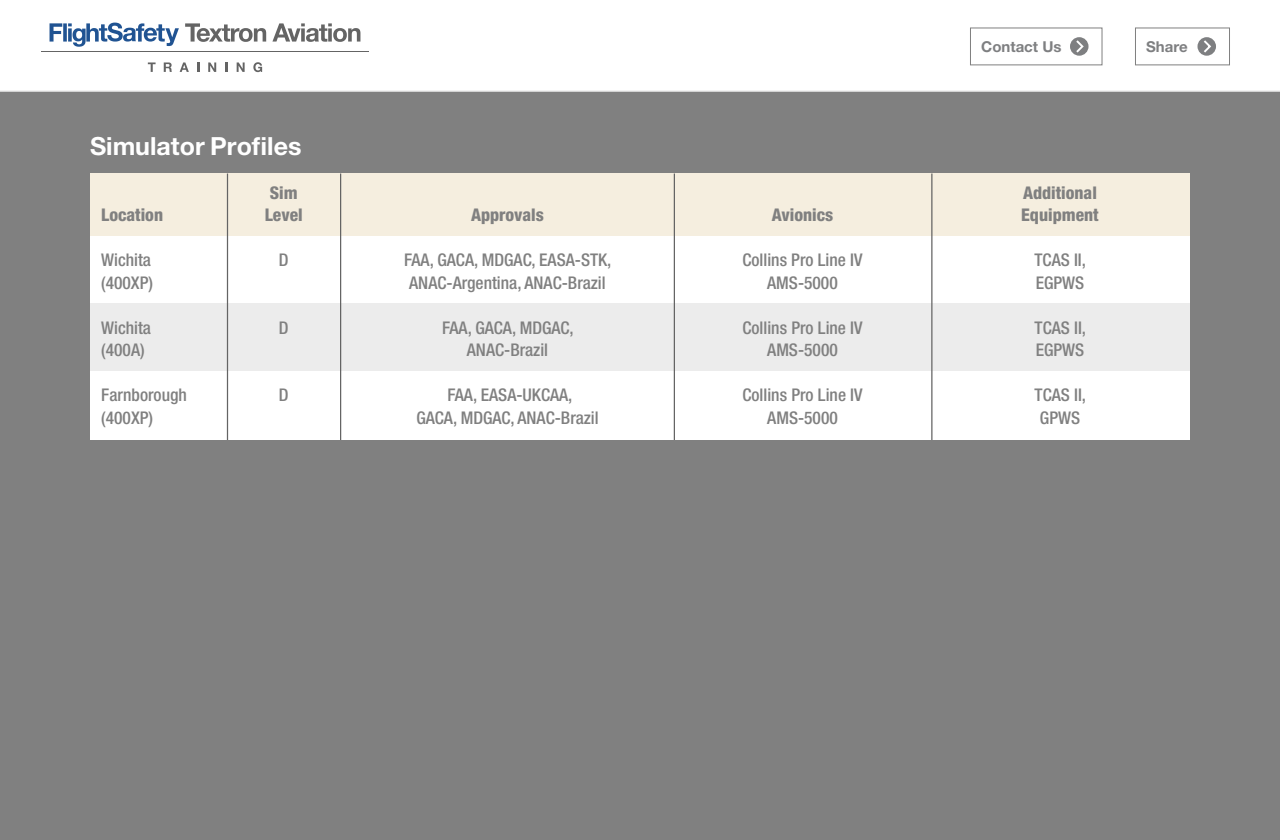
<style>
.page{position:relative;width:1280px;height:840px;background:#fff}
.page>*{position:absolute;margin:0;border:0;box-sizing:border-box;transform-origin:0 0}
.t1{font:700 25px "Helvetica Neue";color:#fff}
.t2{font:500 condensed 17.5px "Helvetica Neue";color:#808080}
.t3{font:800 condensed 17.5px "Helvetica Neue";color:#808080}
.t4{font:700 15px "Helvetica Neue";color:#7e7f81}
</style>
<div class="page">
<svg style="left:50px;top:23px;width:129px;height:24px"></svg>
<svg style="left:185px;top:23px;width:81px;height:19px"></svg>
<svg style="left:272px;top:23px;width:88px;height:19px"></svg>
<hr style="left:41px;top:51px;width:328px;height:1px;background:#646464">
<svg style="left:148px;top:62px;width:8px;height:10px"></svg>
<svg style="left:164px;top:62px;width:8px;height:10px"></svg>
<svg style="left:180px;top:62px;width:9px;height:10px"></svg>
<svg style="left:197px;top:62px;width:2px;height:10px"></svg>
<svg style="left:208px;top:62px;width:8px;height:10px"></svg>
<svg style="left:225px;top:62px;width:2px;height:10px"></svg>
<svg style="left:237px;top:62px;width:8px;height:10px"></svg>
<svg style="left:253px;top:62px;width:9px;height:10px"></svg>
<div style="left:970px;top:27px;width:133px;height:38px;border:1px solid #808080"></div>
<svg style="left:1070px;top:37px;width:19px;height:19px"></svg>
<svg style="left:1074px;top:38px;width:11px;height:17px"></svg>
<div style="left:1135px;top:27px;width:95px;height:38px;border:1px solid #808080"></div>
<div style="left:1198px;top:37px;width:18px;height:19px;background:#7e7f81;border-radius:50%"></div>
<svg style="left:1202px;top:38px;width:11px;height:17px"></svg>
<div style="left:0;top:91px;width:1280px;height:749px;background:#808080"></div>
<div style="left:90px;top:174px;width:1100px;height:266px;background:#fff"></div>
<div style="left:90px;top:174px;width:1100px;height:62px;background:#f5eedf"></div>
<div style="left:90px;top:304px;width:1100px;height:67px;background:#ececec"></div>
<hr style="left:227px;top:174px;width:1px;height:266px;background:#646464">
<hr style="left:340px;top:174px;width:1px;height:266px;background:#646464">
<hr style="left:674px;top:174px;width:1px;height:266px;background:#646464">
<hr style="left:931px;top:174px;width:1px;height:266px;background:#646464">
<hr style="left:0;top:91px;width:1280px;height:1px;background:#dfdfdf">
<p class="t4" style="left:981px;top:37px;width:82px">Contact Us</p>
<p class="t4" style="left:1146px;top:37px;width:43px">Share</p>
<h1 class="t1" style="left:90px;top:130px;width:213px">Simulator Profiles</h1>
<p class="t3" style="left:270px;top:182px;width:29px">Sim</p>
<p class="t3" style="left:1023px;top:182px;width:75px">Additional</p>
<p class="t3" style="left:101px;top:204px;width:63px">Location</p>
<p class="t3" style="left:265px;top:204px;width:39px">Level</p>
<p class="t3" style="left:471px;top:204px;width:74px">Approvals</p>
<p class="t3" style="left:772px;top:204px;width:63px">Avionics</p>
<p class="t3" style="left:1021px;top:204px;width:79px">Equipment</p>
<p class="t2" style="left:101px;top:249px;width:51px">Wichita</p>
<p class="t2" style="left:279px;top:249px;width:11px">D</p>
<p class="t2" style="left:404px;top:249px;width:209px">FAA, GACA, MDGAC, EASA-STK,</p>
<p class="t2" style="left:742px;top:249px;width:122px">Collins Pro Line IV</p>
<p class="t2" style="left:1035px;top:249px;width:53px">TCAS II,</p>
<p class="t2" style="left:101px;top:272px;width:53px">(400XP)</p>
<p class="t2" style="left:409px;top:272px;width:198px">ANAC-Argentina, ANAC-Brazil</p>
<p class="t2" style="left:767px;top:272px;width:72px">AMS-5000</p>
<p class="t2" style="left:1036px;top:272px;width:50px">EGPWS</p>
<p class="t2" style="left:101px;top:317px;width:51px">Wichita</p>
<p class="t2" style="left:279px;top:317px;width:11px">D</p>
<p class="t2" style="left:442px;top:317px;width:133px">FAA, GACA, MDGAC,</p>
<p class="t2" style="left:742px;top:317px;width:122px">Collins Pro Line IV</p>
<p class="t2" style="left:1035px;top:317px;width:53px">TCAS II,</p>
<p class="t2" style="left:101px;top:340px;width:45px">(400A)</p>
<p class="t2" style="left:467px;top:340px;width:83px">ANAC-Brazil</p>
<p class="t2" style="left:767px;top:340px;width:72px">AMS-5000</p>
<p class="t2" style="left:1036px;top:340px;width:50px">EGPWS</p>
<p class="t2" style="left:101px;top:385px;width:87px">Farnborough</p>
<p class="t2" style="left:279px;top:385px;width:11px">D</p>
<p class="t2" style="left:447px;top:385px;width:127px">FAA, EASA-UKCAA,</p>
<p class="t2" style="left:742px;top:385px;width:122px">Collins Pro Line IV</p>
<p class="t2" style="left:1035px;top:385px;width:53px">TCAS II,</p>
<p class="t2" style="left:101px;top:407px;width:53px">(400XP)</p>
<p class="t2" style="left:416px;top:407px;width:184px">GACA, MDGAC, ANAC-Brazil</p>
<p class="t2" style="left:767px;top:407px;width:72px">AMS-5000</p>
<p class="t2" style="left:1040px;top:407px;width:42px">GPWS</p>
</div>
